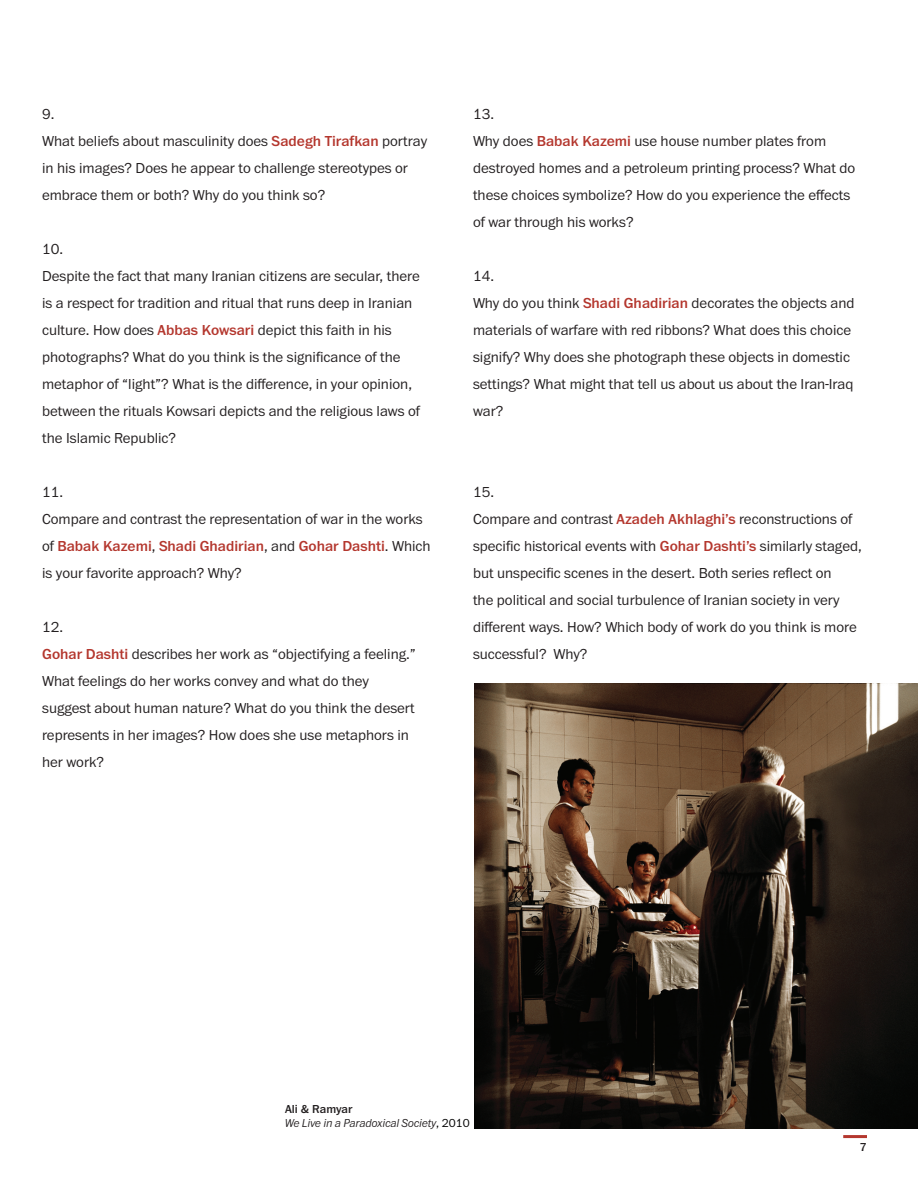
<style>
.page{position:relative;width:918px;height:1188px;background:#fff}
.page>*{position:absolute;margin:0;border:0;box-sizing:border-box;transform-origin:0 0}
.t1{font:300 15px/27px "Franklin ITC Pro";color:#231f20}
.t2{font:italic 300 12px/14.4px "Franklin ITC Pro";color:#231f20}
.t3{font:500 12px "Franklin ITC Pro";color:#231f20}
.s1{font-weight:500;color:#b4372e}
.s2{font-weight:500;font-style:normal}
.s3{font-style:normal;color:#000}
</style>
<div class="page">
<img style="left:475px;top:683px;width:443px;height:445px">
<hr style="left:843px;top:1135px;width:24px;height:3px;background:#b4372e">
<p class="t1" style="left:42px;top:101px;width:387px">9.<br>What beliefs about masculinity does <span class="s1">Sadegh Tirafkan</span> portray in his images? Does he appear to challenge stereotypes or embrace them or both? Why do you think so?</p>
<p class="t1" style="left:42px;top:236px;width:379px">10.<br>Despite the fact that many Iranian citizens are secular, there is a respect for tradition and ritual that runs deep in Iranian culture. How does <span class="s1">Abbas Kowsari</span> depict this faith in his photographs? What do you think is the significance of the metaphor of “light”? What is the difference, in your opinion, between the rituals Kowsari depicts and the religious laws of the Islamic Republic?</p>
<p class="t1" style="left:42px;top:479px;width:390px">11.<br>Compare and contrast the representation of war in the works of <span class="s1">Babak Kazemi</span>, <span class="s1">Shadi Ghadirian</span>, and <span class="s1">Gohar Dashti</span>. Which is your favorite approach? Why?</p>
<p class="t1" style="left:42px;top:614px;width:375px">12.<br><span class="s1">Gohar Dashti</span> describes her work as “objectifying a feeling.” What feelings do her works convey and what do they suggest about human nature? What do you think the desert represents in her images? How does she use metaphors in her work?</p>
<p class="t1" style="left:473px;top:101px;width:384px">13.<br>Why does <span class="s1">Babak Kazemi</span> use house number plates from destroyed homes and a petroleum printing process? What do these choices symbolize? How do you experience the effects of war through his works?</p>
<p class="t1" style="left:473px;top:263px;width:383px">14.<br>Why do you think <span class="s1">Shadi Ghadirian</span> decorates the objects and materials of warfare with red ribbons? What does this choice signify? Why does she photograph these objects in domestic settings? What might that tell us about us about the Iran-Iraq war?</p>
<p class="t1" style="left:473px;top:479px;width:390px">15.<br>Compare and contrast <span class="s1">Azadeh Akhlaghi’s</span> reconstructions of specific historical events with <span class="s1">Gohar Dashti’s</span> similarly staged, but unspecific scenes in the desert. Both series reflect on<br>the political and social turbulence of Iranian society in very different ways. How? Which body of work do you think is more successful? Why?</p>
<p class="t2" style="left:285px;top:1102px;width:186px"><span class="s2">Ali &amp; Ramyar<br></span>We Live in a Paradoxical Society<span class="s3">, 2010</span></p>
<p class="t3" style="left:860px;top:1140px;width:9px">7</p>
</div>
